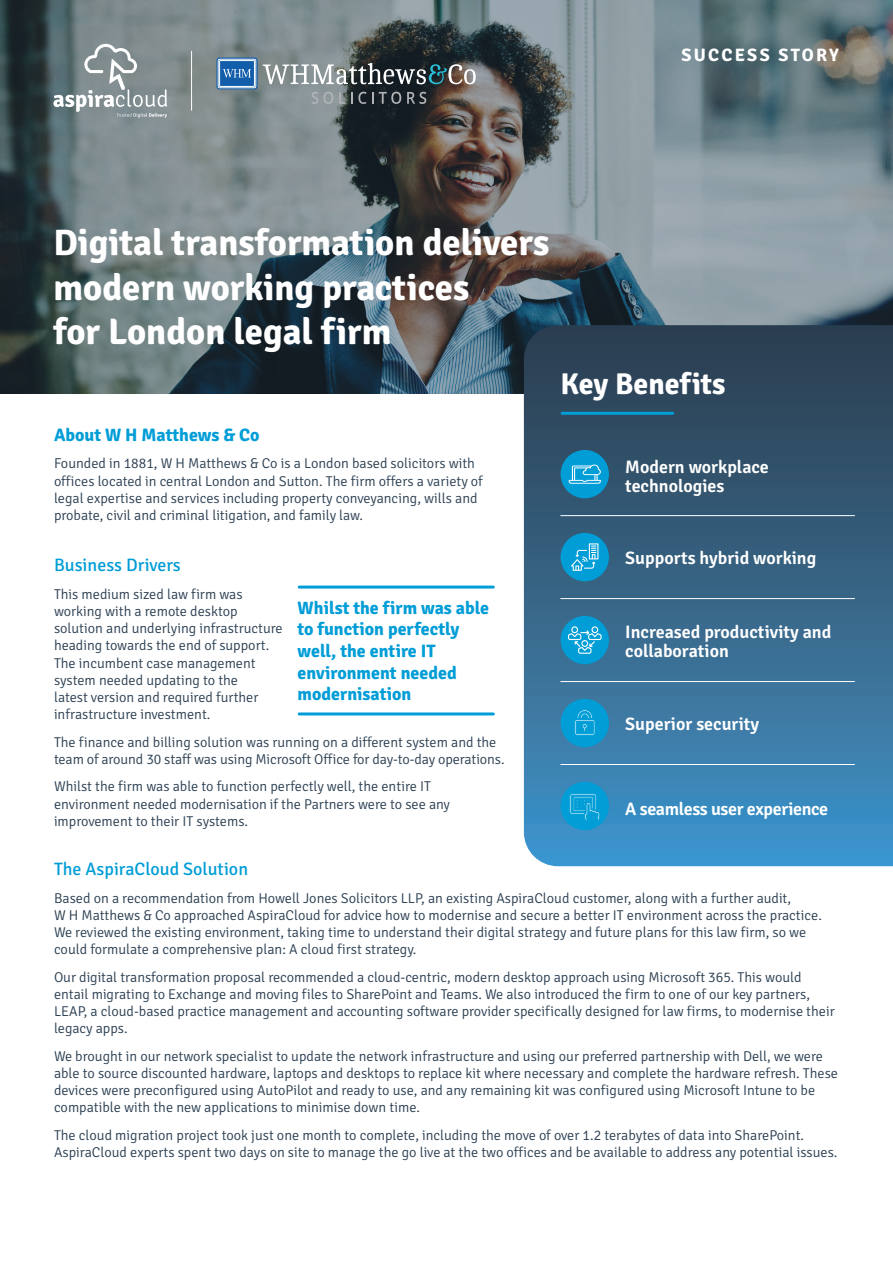
<style>
.page{position:relative;width:893px;height:1263px;background:#fff}
.page>*{position:absolute;margin:0;border:0;box-sizing:border-box;transform-origin:0 0}
.t1{font:700 36.75px/44.1px "Signika";color:#fff}
.t2{font:700 30px "Signika";color:#fff}
.t3{font:700 18px/21.6px "Signika";color:#009dd7}
.t4{font:600 18px/19.5px "Signika";color:#fff}
.t5{font:18px "Signika";color:#009dd7}
.t6{font:600 18px "Signika";letter-spacing:-.02em;color:#fff}
.t7{font:700 18px "Signika";letter-spacing:.13em;color:#fff}
.t8{font:300 14.25px/17.1px "Signika";color:#293d50}
</style>
<div class="page">
<svg style="left:0;top:0;width:893px;height:394px;background:#647277"></svg>
<svg style="left:524px;top:325px;width:369px;height:541px;background:#366689"></svg>
<hr style="left:561px;top:515px;width:293px;height:1px;background:#fff">
<hr style="left:561px;top:598px;width:293px;height:1px;background:#fff">
<hr style="left:561px;top:681px;width:293px;height:1px;background:#fff">
<hr style="left:561px;top:764px;width:293px;height:1px;background:#fff">
<hr style="left:562px;top:412px;width:111px;height:3px;background:#009dd7">
<hr style="left:191px;top:51px;width:1px;height:59px;background:#fff">
<svg style="left:53px;top:44px;width:114px;height:74px;background:#8c989a"></svg>
<div style="left:561px;top:533px;width:48px;height:48px;background:#009dd7;border-radius:50%"></div>
<hr style="left:299px;top:585px;width:194px;height:3px;background:#009dd7">
<hr style="left:299px;top:712px;width:194px;height:3px;background:#009dd7">
<div style="left:561px;top:450px;width:48px;height:48px;background:#009dd7;border-radius:50%"></div>
<div style="left:561px;top:616px;width:48px;height:48px;background:#009dd7;border-radius:50%"></div>
<div style="left:561px;top:782px;width:48px;height:48px;background:#009dd7;border-radius:50%"></div>
<div style="left:561px;top:699px;width:48px;height:48px;background:#009dd7;border-radius:50%"></div>
<svg style="left:263px;top:63px;width:213px;height:21px"></svg>
<svg style="left:312px;top:92px;width:21px;height:12px"></svg>
<svg style="left:339px;top:92px;width:6px;height:12px"></svg>
<svg style="left:351px;top:92px;width:50px;height:12px"></svg>
<svg style="left:407px;top:92px;width:19px;height:12px"></svg>
<div style="left:216px;top:58px;width:42px;height:31px;background:#125eab;border-radius:3px"></div>
<svg style="left:223px;top:69px;width:28px;height:9px"></svg>
<div style="left:218px;top:59px;width:38px;height:29px;border:1px solid #fff"></div>
<div style="left:219px;top:60px;width:36px;height:27px;border:1px solid #fff"></div>
<svg style="left:571px;top:543px;width:27px;height:28px"></svg>
<svg style="left:568px;top:626px;width:34px;height:28px"></svg>
<svg style="left:570px;top:794px;width:30px;height:26px"></svg>
<svg style="left:574px;top:710px;width:21px;height:25px"></svg>
<svg style="left:569px;top:465px;width:32px;height:19px"></svg>
<p class="t7" style="left:681px;top:44px;width:159px">SUCCESS STORY</p>
<h1 class="t1" style="left:53px;top:221px;width:497px">Digital transformation delivers modern working practices<br>for London legal firm</h1>
<h2 class="t2" style="left:561px;top:366px;width:166px">Key Benefits</h2>
<p class="t3" style="left:54px;top:424px;width:207px">About W H Matthews &amp; Co</p>
<p class="t8" style="left:54px;top:455px;width:430px">Founded in 1881, W H Matthews &amp; Co is a London based solicitors with offices located in central London and Sutton. The firm offers a variety of legal expertise and services including property conveyancing, wills and probate, civil and criminal litigation, and family law.</p>
<p class="t5" style="left:54px;top:555px;width:128px">Business Drivers</p>
<p class="t8" style="left:54px;top:586px;width:230px">This medium sized law firm was working with a remote desktop solution and underlying infrastructure heading towards the end of support.<br>The incumbent case management system needed updating to the<br>latest version and required further infrastructure investment.</p>
<p class="t8" style="left:54px;top:733px;width:452px">The finance and billing solution was running on a different system and the team of around 30 staff was using Microsoft Office for day-to-day operations.</p>
<p class="t8" style="left:54px;top:778px;width:398px">Whilst the firm was able to function perfectly well, the entire IT environment needed modernisation if the Partners were to see any improvement to their IT systems.</p>
<p class="t5" style="left:54px;top:859px;width:196px">The AspiraCloud Solution</p>
<p class="t8" style="left:54px;top:890px;width:769px">Based on a recommendation from Howell Jones Solicitors LLP, an existing AspiraCloud customer, along with a further audit,<br>W H Matthews &amp; Co approached AspiraCloud for advice how to modernise and secure a better IT environment across the practice.<br>We reviewed the existing environment, taking time to understand their digital strategy and future plans for this law firm, so we could formulate a comprehensive plan: A cloud first strategy.</p>
<p class="t8" style="left:54px;top:969px;width:782px">Our digital transformation proposal recommended a cloud-centric, modern desktop approach using Microsoft 365. This would entail migrating to Exchange and moving files to SharePoint and Teams. We also introduced the firm to one of our key partners, LEAP, a cloud-based practice management and accounting software provider specifically designed for law firms, to modernise their legacy apps.</p>
<p class="t8" style="left:54px;top:1048px;width:786px">We brought in our network specialist to update the network infrastructure and using our preferred partnership with Dell, we were able to source discounted hardware, laptops and desktops to replace kit where necessary and complete the hardware refresh. These devices were preconfigured using AutoPilot and ready to use, and any remaining kit was configured using Microsoft Intune to be compatible with the new applications to minimise down time.</p>
<p class="t8" style="left:54px;top:1127px;width:785px">The cloud migration project took just one month to complete, including the move of over 1.2 terabytes of data into SharePoint.<br>AspiraCloud experts spent two days on site to manage the go live at the two offices and be available to address any potential issues.</p>
<p class="t4" style="left:625px;top:457px;width:145px">Modern workplace technologies</p>
<p class="t4" style="left:625px;top:549px;width:193px">Supports hybrid working</p>
<p class="t3" style="left:298px;top:597px;width:193px">Whilst the firm was able to function perfectly well, the entire IT environment needed modernisation</p>
<p class="t4" style="left:625px;top:622px;width:208px">Increased productivity and collaboration</p>
<p class="t4" style="left:625px;top:715px;width:135px">Superior security</p>
<p class="t6" style="left:625px;top:798px;width:204px">A seamless user experience</p>
</div>
